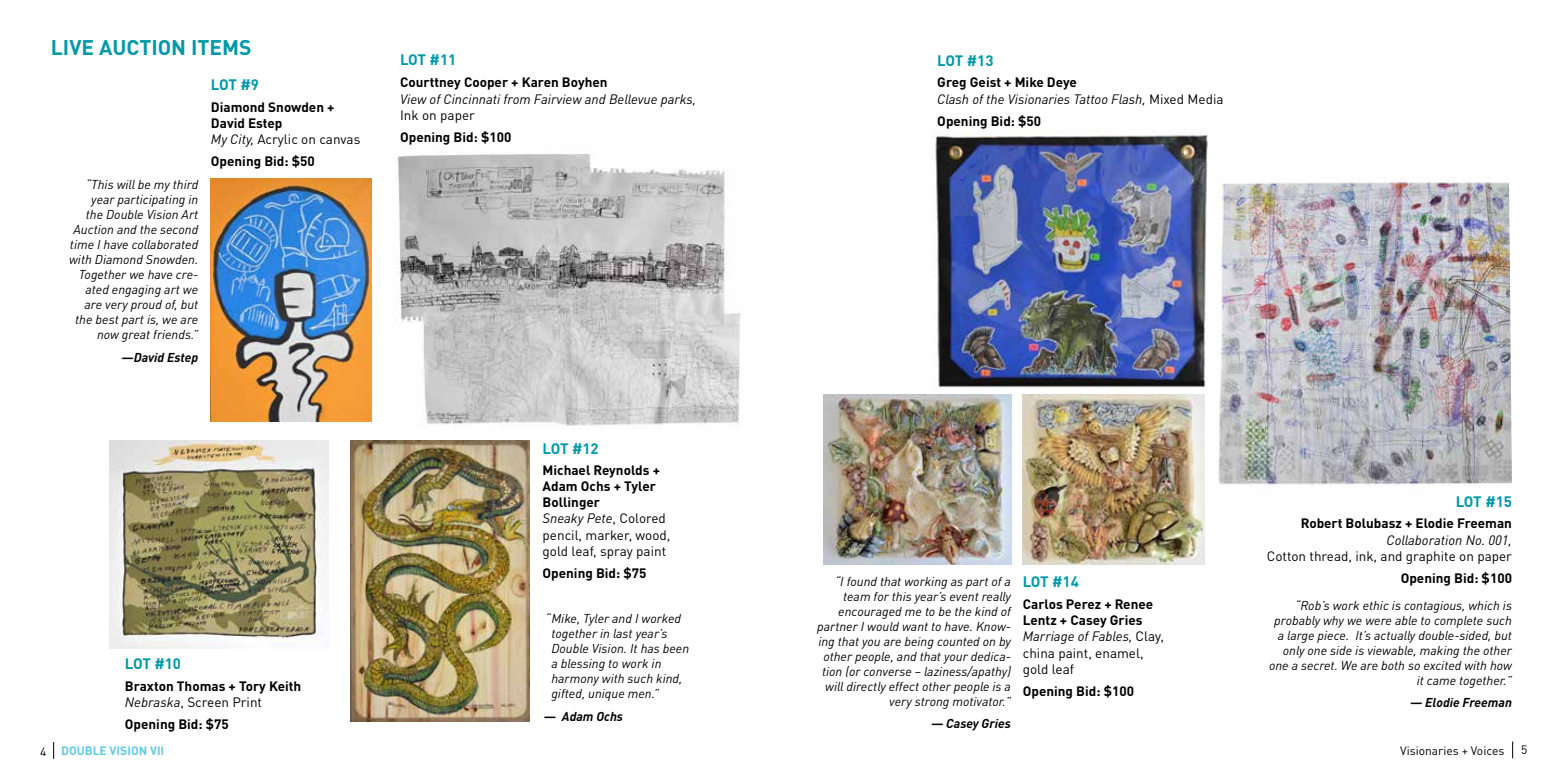
<style>
.page{position:relative;width:1566px;height:783px;background:#fff}
.page>*{position:absolute;margin:0;border:0;box-sizing:border-box;transform-origin:0 0}
.t1{font:700 21px "DINOT";color:#0099a8}
.t2{font:700 15px "DINOT";letter-spacing:-.02em;color:#0099a8}
.t3{font:700 13.5px/16.4px "DINOT";color:#000}
.t4{font:13.5px/16.2px "DINOT";color:#000}
.t5{font:italic 13.5px/16.5px "DINOT";color:#000}
.t6{font:italic 12.75px/15px "DINOT";color:#000;text-align:right}
.t7{font:italic 700 12.75px "DINOT";color:#000}
.t8{font:12px "DINOT";color:#000}
.t9{font:700 12px "DINOT";color:#62cae3}
.s1{font-weight:400;font-style:italic}
.s2{font-weight:400}
.s3{font-weight:700}
.s4{font-style:italic}
.s5{font-weight:700;font-style:normal}
.s6{font-style:normal}
.s7{font-weight:400;color:#000}
</style>
<div class="page">
<svg style="left:53px;top:742px;width:1px;height:17px"></svg>
<svg style="left:1512px;top:742px;width:1px;height:16px"></svg>
<img style="left:1218px;top:181px;width:294px;height:305px">
<img style="left:935px;top:131px;width:273px;height:259px">
<img style="left:824px;top:394px;width:188px;height:170px">
<img style="left:1023px;top:395px;width:181px;height:169px">
<img style="left:110px;top:441px;width:219px;height:207px">
<img style="left:396px;top:154px;width:344px;height:274px">
<img style="left:351px;top:441px;width:179px;height:280px">
<img style="left:211px;top:178px;width:160px;height:244px">
<h1 class="t1" style="left:51px;top:33px;width:202px">LIVE AUCTION ITEMS</h1>
<p class="t2" style="left:211px;top:75px;width:50px">LOT #9</p>
<p class="t3" style="left:211px;top:98px;width:151px">Diamond Snowden +<br>David Estep<br><span class="s1">My City,</span> <span class="s2">Acrylic on canvas</span></p>
<p class="t3" style="left:211px;top:152px;width:105px">Opening Bid: $50</p>
<p class="t6" style="left:69px;top:177px;width:131px">“This will be my third year participating in<br>the Double Vision Art<br>Auction and the second time I have collaborated with Diamond Snowden.<br>Together we have cre&shy;ated engaging art we are very proud of, but the best part is, we are now great friends.”</p>
<p class="t7" style="left:122px;top:349px;width:78px">—David Estep</p>
<p class="t2" style="left:125px;top:654px;width:58px">LOT #10</p>
<p class="t3" style="left:125px;top:677px;width:178px">Braxton Thomas + Tory Keith<br><span class="s1">Nebraska</span><span class="s2">, Screen Print</span></p>
<p class="t3" style="left:125px;top:715px;width:105px">Opening Bid: $75</p>
<p class="t2" style="left:400px;top:50px;width:58px">LOT #11</p>
<p class="t3" style="left:400px;top:74px;width:209px">Courttney Cooper + Karen Boyhen</p>
<p class="t5" style="left:400px;top:90px;width:298px">View of Cincinnati from Fairview and Bellevue parks,</p>
<p class="t4" style="left:400px;top:107px;width:76px">Ink on paper</p>
<p class="t3" style="left:400px;top:129px;width:113px">Opening Bid: $100</p>
<p class="t2" style="left:543px;top:438px;width:58px">LOT #12</p>
<p class="t4" style="left:543px;top:462px;width:129px"><span class="s3">Michael Reynolds +<br>Adam Ochs + Tyler<br>Bollinger<br></span><span class="s4">Sneaky Pete</span>, Colored pencil, marker, wood, gold leaf, spray paint</p>
<p class="t3" style="left:543px;top:565px;width:105px">Opening Bid: $75</p>
<p class="t6" style="left:551px;top:611px;width:139px;text-align:left;text-indent:-6px">“Mike, Tyler and I worked together in last year’s<br>Double Vision. It has been a blessing to work in harmony with such kind, gifted, unique men.”</p>
<p class="t7" style="left:544px;top:708px;width:81px">— Adam Ochs</p>
<p class="t2" style="left:937px;top:50px;width:58px">LOT #13</p>
<p class="t5" style="left:937px;top:74px;width:288px"><span class="s5">Greg Geist + Mike Deye<br></span>Clash of the Visionaries Tattoo Flash, <span class="s6">Mixed Media</span></p>
<p class="t3" style="left:937px;top:112px;width:105px">Opening Bid: $50</p>
<p class="t6" style="left:817px;top:574px;width:195px">“I found that working as part of a team for this year’s event really encouraged me to be the kind of partner I would want to have. Know&shy;ing that you are being counted on by other people, and that your dedica&shy;tion (or converse – laziness/apathy) will directly effect other people is a very strong motivator.”</p>
<p class="t7" style="left:931px;top:716px;width:81px">— Casey Gries</p>
<p class="t2" style="left:1023px;top:572px;width:58px">LOT #14</p>
<p class="t3" style="left:1023px;top:596px;width:143px">Carlos Perez + Renee<br>Lentz + Casey Gries<br><span class="s1">Marriage of Fables,</span> <span class="s2">Clay, china paint, enamel, gold leaf</span></p>
<p class="t3" style="left:1023px;top:683px;width:113px">Opening Bid: $100</p>
<p class="t2" style="left:1456px;top:491px;width:58px">LOT #15</p>
<p class="t3" style="left:1301px;top:515px;width:213px">Robert Bolubasz + Elodie Freeman</p>
<p class="t5" style="left:1387px;top:531px;width:127px">Collaboration No. 001,</p>
<p class="t4" style="left:1267px;top:548px;width:247px">Cotton thread, ink, and graphite on paper</p>
<p class="t3" style="left:1401px;top:570px;width:113px">Opening Bid: $100</p>
<p class="t6" style="left:1269px;top:597px;width:245px">“Rob’s work ethic is contagious, which is probably why we were able to complete such a large piece. It’s actually double-sided, but only one side is viewable, making the other one a secret. We are both so excited with how it came together.”</p>
<p class="t7" style="left:1410px;top:694px;width:103px">— Elodie Freeman</p>
<p class="t9" style="left:40px;top:743px;width:125px"><span class="s7">4</span> DOUBLE VISION VII</p>
<p class="t8" style="left:1400px;top:743px;width:106px">Visionaries + Voices</p>
<p class="t8" style="left:1521px;top:742px;width:8px">5</p>
</div>
